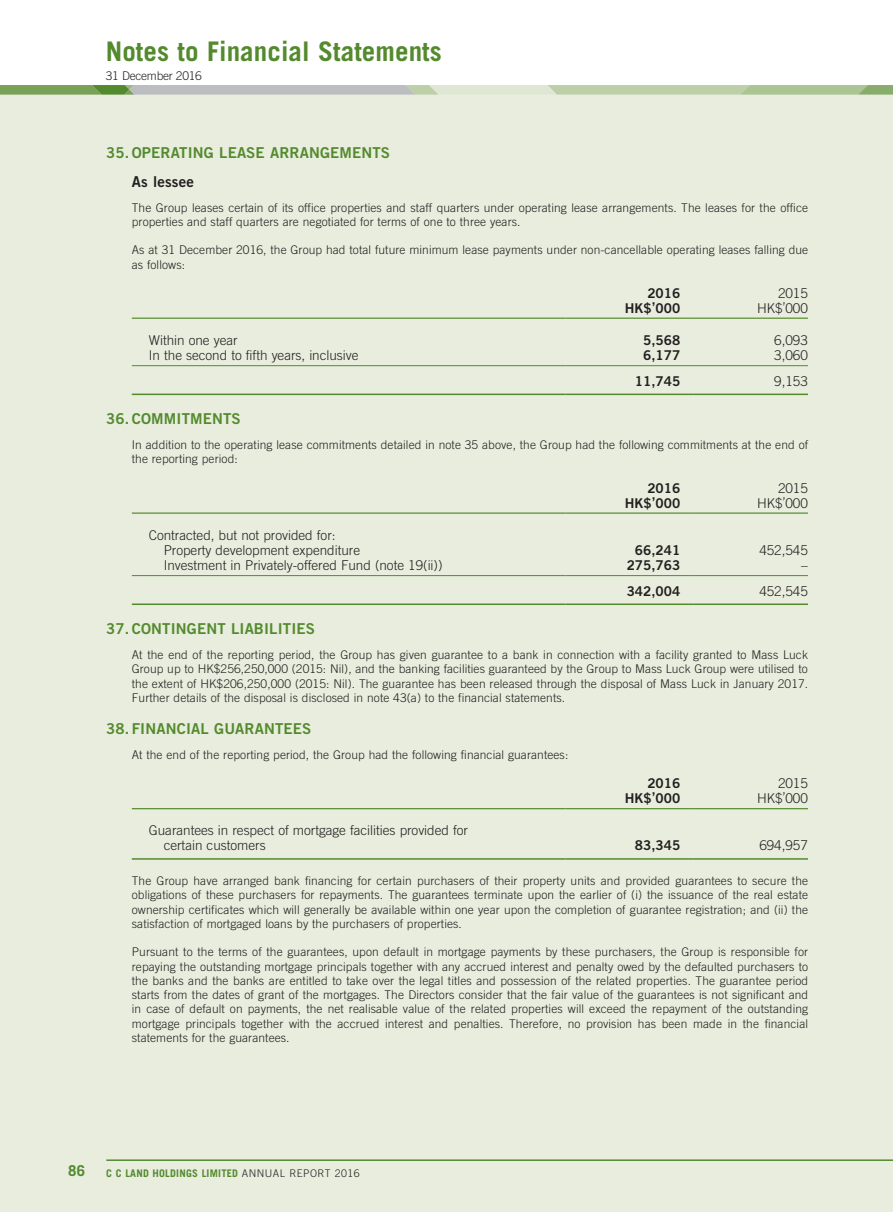
<style>
.page{position:relative;width:893px;height:1212px;background:#fff}
.page>*{position:absolute;margin:0;border:0;box-sizing:border-box;transform-origin:0 0}
.t1{font:700 27px "Trade Gothic LT Std";letter-spacing:.005em;color:#548a2e}
.Notes_HD1{font:15px "Trade Gothic LT Std Bd 2";letter-spacing:.01em;color:#548a2e}
.Notes_HD2{font:15px "Trade Gothic LT Std Bd 2";letter-spacing:.01em;color:#231f20}
.t2{font:700 15px "Trade Gothic LT Std";color:#548a2e}
.Body_Text{font:300 13.5px/15px "Trade Gothic LT Std";color:#231f20}
.Body_Text-2{font:13.5px "Trade Gothic LT Std Bd 2";color:#231f20}
.Notes{font:300 12px/14.2px "Trade Gothic LT Std";letter-spacing:.01em;color:#231f20}
.Notes-2{font:300 12px "Trade Gothic LT Std";letter-spacing:-.02em;color:#231f20}
.t3{font:700 10.5px "Trade Gothic LT Std";letter-spacing:.025em;color:#548a2e}
.s1{font-weight:300;color:#231f20}
</style>
<div class="page">
<div style="left:0;top:85px;width:893px;height:1127px;background:#e8edde"></div>
<hr style="left:106px;top:1159px;width:787px;height:2px;background:#548a2e">
<svg style="left:0;top:85px;width:893px;height:10px;background:#b4c4a6"></svg>
<hr style="left:132px;top:318px;width:434px;height:1px;background:#548a2e">
<hr style="left:566px;top:318px;width:127px;height:1px;background:#548a2e">
<hr style="left:693px;top:318px;width:115px;height:1px;background:#548a2e">
<hr style="left:132px;top:365px;width:434px;height:1px;background:#548a2e">
<hr style="left:566px;top:365px;width:127px;height:1px;background:#548a2e">
<hr style="left:693px;top:365px;width:115px;height:1px;background:#548a2e">
<hr style="left:132px;top:394px;width:434px;height:1px;background:#548a2e">
<hr style="left:566px;top:394px;width:127px;height:1px;background:#548a2e">
<hr style="left:693px;top:394px;width:115px;height:1px;background:#548a2e">
<hr style="left:132px;top:512px;width:434px;height:2px;background:#548a2e">
<hr style="left:566px;top:512px;width:127px;height:2px;background:#548a2e">
<hr style="left:693px;top:512px;width:115px;height:2px;background:#548a2e">
<hr style="left:132px;top:575px;width:434px;height:1px;background:#548a2e">
<hr style="left:566px;top:575px;width:127px;height:1px;background:#548a2e">
<hr style="left:693px;top:575px;width:115px;height:1px;background:#548a2e">
<hr style="left:132px;top:603px;width:434px;height:2px;background:#548a2e">
<hr style="left:566px;top:603px;width:127px;height:2px;background:#548a2e">
<hr style="left:693px;top:603px;width:115px;height:2px;background:#548a2e">
<hr style="left:132px;top:808px;width:434px;height:1px;background:#548a2e">
<hr style="left:566px;top:808px;width:127px;height:1px;background:#548a2e">
<hr style="left:693px;top:808px;width:115px;height:1px;background:#548a2e">
<hr style="left:132px;top:858px;width:434px;height:2px;background:#548a2e">
<hr style="left:566px;top:858px;width:127px;height:2px;background:#548a2e">
<hr style="left:693px;top:858px;width:115px;height:2px;background:#548a2e">
<h1 class="t1" style="left:106px;top:35px;width:338px">Notes to Financial Statements</h1>
<p class="Notes-2" style="left:106px;top:69px;width:98px">31 December 2016</p>
<p class="Notes_HD1" style="left:106px;top:143px;width:285px">35.OPERATING LEASE ARRANGEMENTS</p>
<p class="Notes_HD2" style="left:132px;top:172px;width:64px">As lessee</p>
<p class="Notes" style="left:132px;top:200px;width:678px">The Group leases certain of its office properties and staff quarters under operating lease arrangements. The leases for the office properties and staff quarters are negotiated for terms of one to three years.</p>
<p class="Notes" style="left:132px;top:243px;width:678px">As at 31 December 2016, the Group had total future minimum lease payments under non-cancellable operating leases falling due as follows:</p>
<p class="Body_Text-2" style="left:647px;top:284px;width:34px">2016</p>
<p class="Body_Text" style="left:778px;top:285px;width:31px">2015</p>
<p class="Body_Text-2" style="left:625px;top:299px;width:57px">HK$’000</p>
<p class="Body_Text" style="left:757px;top:300px;width:52px">HK$’000</p>
<p class="Body_Text" style="left:149px;top:332px;width:90px">Within one year</p>
<p class="Body_Text-2" style="left:643px;top:332px;width:39px">5,568</p>
<p class="Body_Text" style="left:774px;top:332px;width:35px">6,093</p>
<p class="Body_Text" style="left:149px;top:347px;width:211px">In the second to fifth years, inclusive</p>
<p class="Body_Text-2" style="left:643px;top:347px;width:39px">6,177</p>
<p class="Body_Text" style="left:774px;top:347px;width:35px">3,060</p>
<p class="Body_Text-2" style="left:635px;top:372px;width:47px">11,745</p>
<p class="Body_Text" style="left:774px;top:373px;width:35px">9,153</p>
<p class="Notes_HD1" style="left:106px;top:410px;width:136px">36. COMMITMENTS</p>
<p class="Notes" style="left:132px;top:438px;width:678px">In addition to the operating lease commitments detailed in note 35 above, the Group had the following commitments at the end of the reporting period:</p>
<p class="Body_Text-2" style="left:647px;top:479px;width:34px">2016</p>
<p class="Body_Text" style="left:778px;top:480px;width:31px">2015</p>
<p class="Body_Text-2" style="left:625px;top:494px;width:57px">HK$’000</p>
<p class="Body_Text" style="left:757px;top:495px;width:52px">HK$’000</p>
<p class="Body_Text" style="left:149px;top:527px;width:188px">Contracted, but not provided for:</p>
<p class="Body_Text" style="left:164px;top:542px;width:198px">Property development expenditure</p>
<p class="Body_Text-2" style="left:635px;top:541px;width:47px">66,241</p>
<p class="Body_Text" style="left:759px;top:542px;width:50px">452,545</p>
<p class="Body_Text" style="left:164px;top:557px;width:280px">Investment in Privately-offered Fund (note 19(ii))</p>
<p class="Body_Text-2" style="left:627px;top:556px;width:55px">275,763</p>
<p class="Body_Text" style="left:801px;top:557px;width:8px">–</p>
<p class="Body_Text-2" style="left:627px;top:582px;width:55px">342,004</p>
<p class="Body_Text" style="left:759px;top:583px;width:50px">452,545</p>
<p class="Notes_HD1" style="left:106px;top:619px;width:210px">37. CONTINGENT LIABILITIES</p>
<p class="Notes" style="left:132px;top:647px;width:678px;text-align:justify">At the end of the reporting period, the Group has given guarantee to a bank in connection with a facility granted to Mass Luck Group up to HK$256,250,000 (2015: Nil), and the banking facilities guaranteed by the Group to Mass Luck Group were utilised to the extent of HK$206,250,000 (2015: Nil). The guarantee has been released through the disposal of Mass Luck in January 2017.<br>Further details of the disposal is disclosed in note 43(a) to the financial statements.</p>
<p class="Notes_HD1" style="left:106px;top:719px;width:207px">38. FINANCIAL GUARANTEES</p>
<p class="Notes" style="left:132px;top:747px;width:438px">At the end of the reporting period, the Group had the following financial guarantees:</p>
<p class="Body_Text-2" style="left:647px;top:775px;width:34px">2016</p>
<p class="Body_Text" style="left:778px;top:775px;width:31px">2015</p>
<p class="Body_Text-2" style="left:625px;top:790px;width:57px">HK$’000</p>
<p class="Body_Text" style="left:757px;top:790px;width:52px">HK$’000</p>
<p class="Body_Text" style="left:164px;top:823px;width:306px;text-indent:-15px">Guarantees in respect of mortgage facilities provided for certain customers</p>
<p class="Body_Text-2" style="left:635px;top:837px;width:47px">83,345</p>
<p class="Body_Text" style="left:759px;top:838px;width:50px">694,957</p>
<p class="Notes" style="left:132px;top:873px;width:678px;text-align:justify">The Group have arranged bank financing for certain purchasers of their property units and provided guarantees to secure the obligations of these purchasers for repayments. The guarantees terminate upon the earlier of (i) the issuance of the real estate ownership certificates which will generally be available within one year upon the completion of guarantee registration; and (ii) the satisfaction of mortgaged loans by the purchasers of properties.</p>
<p class="Notes" style="left:132px;top:945px;width:678px;text-align:justify">Pursuant to the terms of the guarantees, upon default in mortgage payments by these purchasers, the Group is responsible for repaying the outstanding mortgage principals together with any accrued interest and penalty owed by the defaulted purchasers to the banks and the banks are entitled to take over the legal titles and possession of the related properties. The guarantee period starts from the dates of grant of the mortgages. The Directors consider that the fair value of the guarantees is not significant and in case of default on payments, the net realisable value of the related properties will exceed the repayment of the outstanding mortgage principals together with the accrued interest and penalties. Therefore, no provision has been made in the financial statements for the guarantees.</p>
<p class="t2" style="left:68px;top:1161px;width:18px">86</p>
<p class="t3" style="left:106px;top:1166px;width:255px">C C LAND HOLDINGS LIMITED <span class="s1">ANNUAL REPORT 2016</span></p>
</div>
